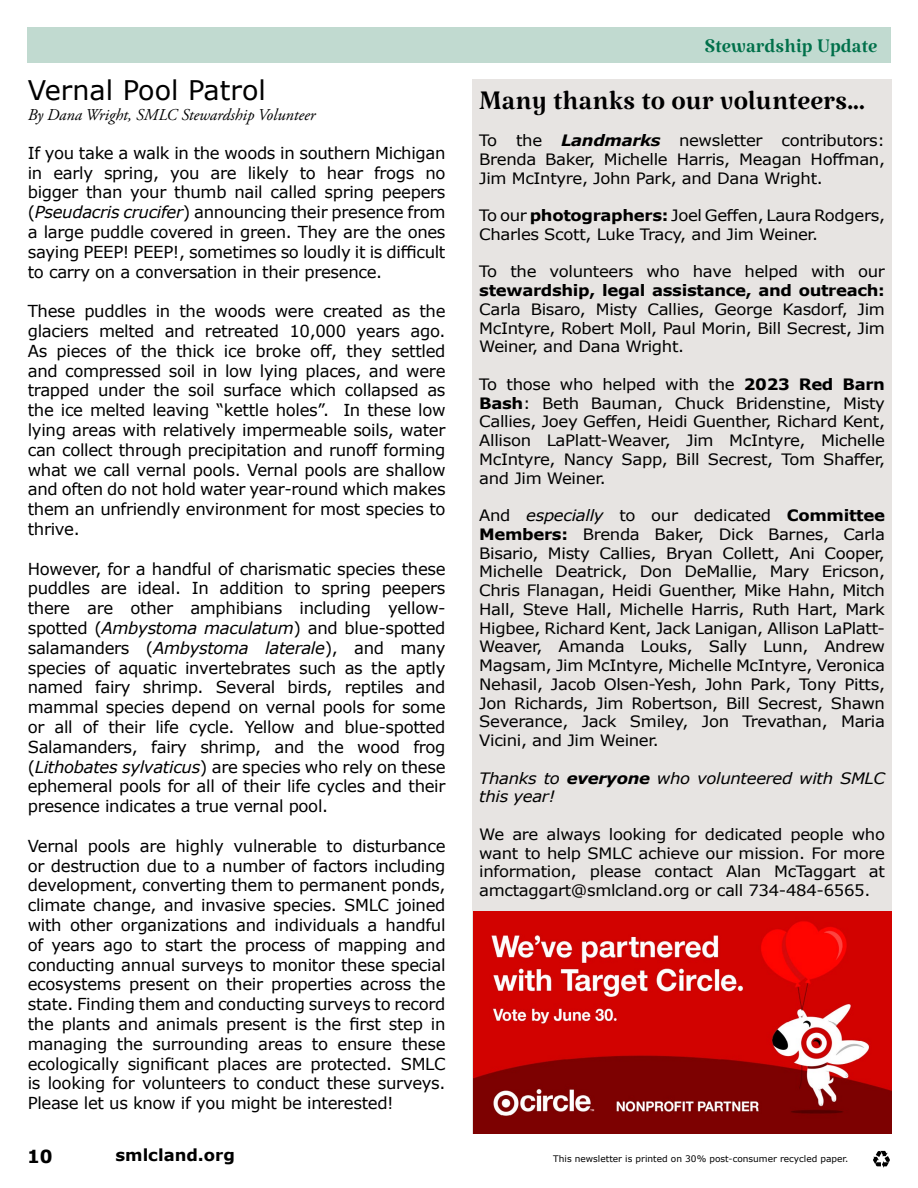
<style>
.page{position:relative;width:918px;height:1188px;background:#fff}
.page>*{position:absolute;margin:0;border:0;box-sizing:border-box;transform-origin:0 0}
.t1{font:37.5px "Katibeh";color:#000}
.t2{font:27px "Katibeh";color:#00704a}
.t3{font:27px "Verdana";color:#000}
.t4{font:700 18px "Verdana";color:#000}
.t5{font:16.5px/19.8px "Verdana";letter-spacing:-.02em;color:#000;text-align:justify}
.t6{font:italic 16.5px "Adobe Garamond Pro";color:#000}
.t7{font:700 16.5px "Verdana";color:#000}
.t8{font:15.6px/18.8px "Verdana";letter-spacing:-.02em;color:#000;text-align:justify;scale:1.05 1}
.t9{font:italic 15.6px/18.8px "Verdana";letter-spacing:-.02em;color:#000;scale:1.05 1}
.t10{font:700 15.6px "Verdana";letter-spacing:-.02em;color:#000;scale:1.05 1}
.t11{font:9px "Verdana";color:#000}
.s1{font-style:italic}
.s2{font-weight:700;font-style:italic}
.s3{font-weight:700}
</style>
<div class="page">
<svg style="left:873px;top:1151px;width:17px;height:17px"></svg>
<div style="left:27px;top:27px;width:864px;height:35px;background:#c1dad0"></div>
<div style="left:472px;top:79px;width:420px;height:1055px;background:#e7e4e2"></div>
<img style="left:473px;top:912px;width:419px;height:222px">
<h2 class="t3" style="left:28px;top:72px;width:240px">Vernal Pool Patrol</h2>
<p class="t6" style="left:28px;top:104px;width:289px">By Dana Wright, SMLC Stewardship Volunteer</p>
<p class="t5" style="left:28px;top:143px;width:419px">If you take a walk in the woods in southern Michigan in early spring, you are likely to hear frogs no bigger than your thumb nail called spring peepers (<span class="s1">Pseudacris crucifer</span>) announcing their presence from a large puddle covered in green. They are the ones saying PEEP! PEEP!, sometimes so loudly it is difficult to carry on a conversation in their presence.</p>
<p class="t5" style="left:28px;top:301px;width:419px">These puddles in the woods were created as the glaciers melted and retreated 10,000 years ago.<br>As pieces of the thick ice broke off, they settled and compressed soil in low lying places, and were trapped under the soil surface which collapsed as the ice melted leaving “kettle holes”. In these low lying areas with relatively impermeable soils, water can collect through precipitation and runoff forming what we call vernal pools. Vernal pools are shallow and often do not hold water year-round which makes them an unfriendly environment for most species to thrive.</p>
<p class="t5" style="left:28px;top:559px;width:419px">However, for a handful of charismatic species these puddles are ideal. In addition to spring peepers there are other amphibians including yellow&shy;spotted (<span class="s1">Ambystoma maculatum</span>) and blue-spotted salamanders (<span class="s1">Ambystoma laterale</span>), and many species of aquatic invertebrates such as the aptly named fairy shrimp. Several birds, reptiles and mammal species depend on vernal pools for some or all of their life cycle. Yellow and blue-spotted Salamanders, fairy shrimp, and the wood frog (<span class="s1">Lithobates sylvaticus</span>) are species who rely on these ephemeral pools for all of their life cycles and their presence indicates a true vernal pool.</p>
<p class="t5" style="left:28px;top:836px;width:419px">Vernal pools are highly vulnerable to disturbance or destruction due to a number of factors including development, converting them to permanent ponds, climate change, and invasive species. SMLC joined with other organizations and individuals a handful of years ago to start the process of mapping and conducting annual surveys to monitor these special ecosystems present on their properties across the state. Finding them and conducting surveys to record the plants and animals present is the first step in managing the surrounding areas to ensure these ecologically significant places are protected. SMLC is looking for volunteers to conduct these surveys.<br>Please let us know if you might be interested!</p>
<h2 class="t2" style="left:705px;top:26px;width:174px">Stewardship Update</h2>
<h1 class="t1" style="left:479px;top:75px;width:387px">Many thanks to our volunteers...</h1>
<p class="t8" style="left:479px;top:131px;width:388px">To the <span class="s2">Landmarks</span> newsletter contributors:<br>Brenda Baker, Michelle Harris, Meagan Hoffman, Jim McIntyre, John Park, and Dana Wright.</p>
<p class="t8" style="left:479px;top:206px;width:388px">To our <span class="s3">photographers:</span> Joel Geffen, Laura Rodgers,<br>Charles Scott, Luke Tracy, and Jim Weiner.</p>
<p class="t8" style="left:479px;top:262px;width:388px">To the volunteers who have helped with our</p>
<p class="t10" style="left:479px;top:279px;width:388px">stewardship, legal assistance, and outreach:</p>
<p class="t8" style="left:479px;top:300px;width:388px">Carla Bisaro, Misty Callies, George Kasdorf, Jim McIntyre, Robert Moll, Paul Morin, Bill Secrest, Jim Weiner, and Dana Wright.</p>
<p class="t8" style="left:479px;top:375px;width:388px">To those who helped with the <span class="s3">2023 Red Barn Bash</span>: Beth Bauman, Chuck Bridenstine, Misty Callies, Joey Geffen, Heidi Guenther, Richard Kent, Allison LaPlatt-Weaver, Jim McIntyre, Michelle McIntyre, Nancy Sapp, Bill Secrest, Tom Shaffer, and Jim Weiner.</p>
<p class="t8" style="left:479px;top:506px;width:388px">And <span class="s1">especially</span> to our dedicated <span class="s3">Committee Members:</span> Brenda Baker, Dick Barnes, Carla Bisario, Misty Callies, Bryan Collett, Ani Cooper, Michelle Deatrick, Don DeMallie, Mary Ericson, Chris Flanagan, Heidi Guenther, Mike Hahn, Mitch Hall, Steve Hall, Michelle Harris, Ruth Hart, Mark Higbee, Richard Kent, Jack Lanigan, Allison LaPlatt-Weaver, Amanda Louks, Sally Lunn, Andrew Magsam, Jim McIntyre, Michelle McIntyre, Veronica Nehasil, Jacob Olsen-Yesh, John Park, Tony Pitts, Jon Richards, Jim Robertson, Bill Secrest, Shawn Severance, Jack Smiley, Jon Trevathan, Maria Vicini, and Jim Weiner.</p>
<p class="t9" style="left:479px;top:768px;width:388px">Thanks to <span class="s3">everyone</span> who volunteered with SMLC this year!</p>
<p class="t8" style="left:479px;top:825px;width:388px">We are always looking for dedicated people who want to help SMLC achieve our mission. For more information, please contact Alan McTaggart at amctaggart@smlcland.org or call 734-484-6565.</p>
<p class="t4" style="left:27px;top:1144px;width:27px">10</p>
<p class="t7" style="left:115px;top:1143px;width:121px">smlcland.org</p>
<p class="t11" style="left:553px;top:1152px;width:297px">This newsletter is printed on 30% post-consumer recycled paper.</p>
</div>
